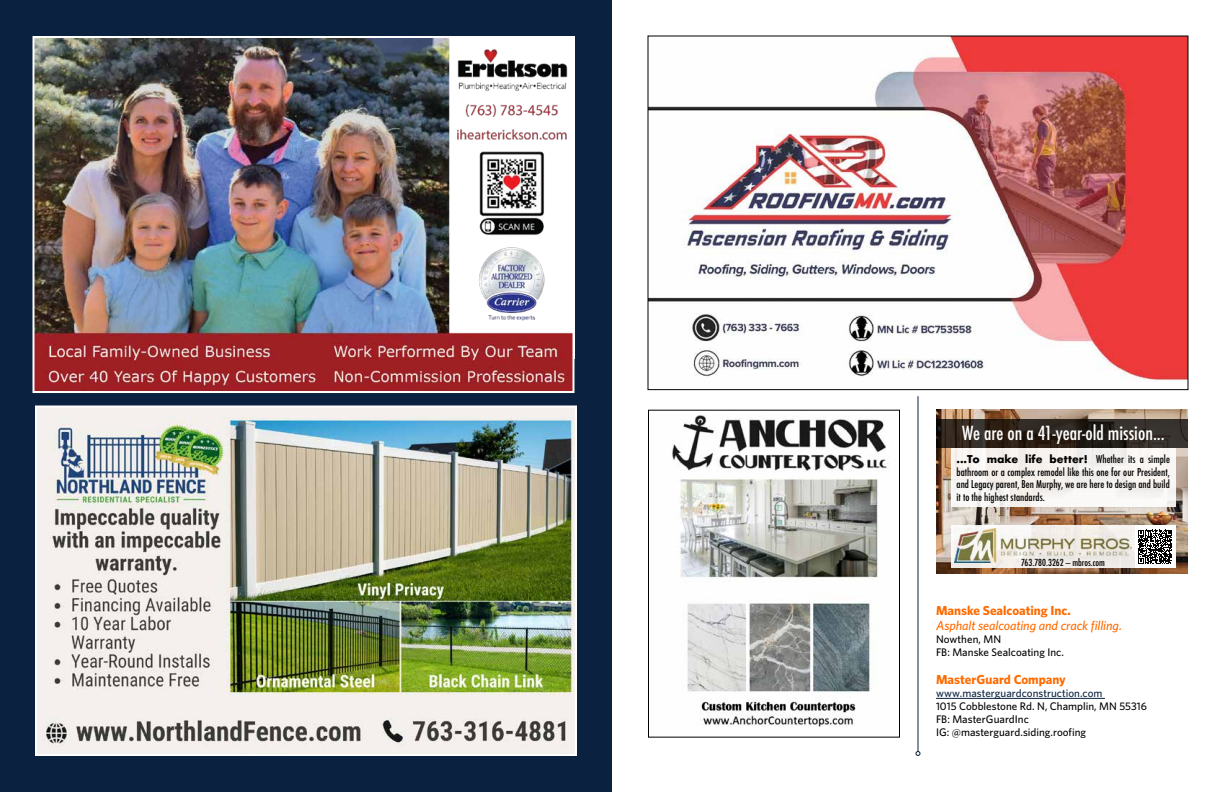
<style>
.page{position:relative;width:1224px;height:792px;background:#fff}
.page>*{position:absolute;margin:0;border:0;box-sizing:border-box;transform-origin:0 0}
.t1{font:500 condensed 18.9px "Futura";color:#fff}
.t2{font:700 13px "Whitney";color:#ff6b00}
.t3{font:italic 500 13px "Whitney";letter-spacing:-.005em;color:#ff6b00}
.t4{font:500 11px/13px "Whitney";color:#000}
.t5{font:500 11px "Whitney";color:#0a2240}
.t6{font:500 condensed 10.5px/12.6px "Futura";color:#000;text-align:justify}
.t7{font:500 condensed 9.5px "Futura";color:#000}
.s1{font-weight:700;font-stretch:normal}
</style>
<div class="page">
<div style="left:0;top:0;width:612px;height:792px;background:#0a2240"></div>
<img style="left:38px;top:409px;width:536px;height:344px">
<div style="left:35px;top:406px;width:542px;height:350px;border:2px solid #fff"></div>
<hr style="left:936px;top:698px;width:169px;height:1px;background:#0a2240">
<img style="left:936px;top:410px;width:252px;height:164px">
<svg style="left:936px;top:419px;width:252px;height:29px;background:#2d241d"></svg>
<div style="left:1135px;top:525px;width:40px;height:42px;background:#fff"></div>
<svg style="left:1138px;top:530px;width:34px;height:34px"></svg>
<div style="left:951px;top:525px;width:184px;height:42px;background:linear-gradient(to right,#f5f1ef,#f1edea)"></div>
<img style="left:954px;top:528px;width:177px;height:35px">
<div style="left:951px;top:448px;width:224px;height:58px;background:#f7f3ef"></div>
<hr style="left:918px;top:396px;width:1px;height:356px;background:#0a2240">
<svg style="left:916px;top:751px;width:4px;height:5px"></svg>
<img style="left:672px;top:415px;width:215px;height:312px">
<div style="left:648px;top:410px;width:252px;height:328px;border:1px solid #000"></div>
<img style="left:650px;top:38px;width:536px;height:343px">
<img style="left:35px;top:39px;width:536px;height:351px">
<div style="left:32px;top:36px;width:542px;height:357px;border:2px solid #fff"></div>
<h1 class="t1" style="left:962px;top:421px;width:204px">We are on a 41-year-old mission...</h1>
<p class="t6" style="left:957px;top:453px;width:215px"><span class="s1">...To make life better!</span> Whether its a simple bathroom or a complex remodel like this one for our President, and Legacy parent, Ben Murphy, we are here to design and build it to the highest standards.</p>
<p class="t7" style="left:1021px;top:556px;width:85px">763.780.3262 — mbros.com</p>
<p class="t2" style="left:936px;top:603px;width:136px">Manske Sealcoating Inc.</p>
<p class="t3" style="left:936px;top:618px;width:188px">Asphalt sealcoating and crack filling.</p>
<p class="t4" style="left:936px;top:632px;width:130px">Nowthen, MN<br>FB: Manske Sealcoating Inc.</p>
<p class="t2" style="left:936px;top:672px;width:131px">MasterGuard Company</p>
<p class="t5" style="left:936px;top:686px;width:168px">www.masterguardconstruction.com</p>
<p class="t4" style="left:936px;top:699px;width:213px">1015 Cobblestone Rd. N, Champlin, MN 55316<br>FB: MasterGuardInc<br>IG: @masterguard.siding.roofing</p>
</div>
